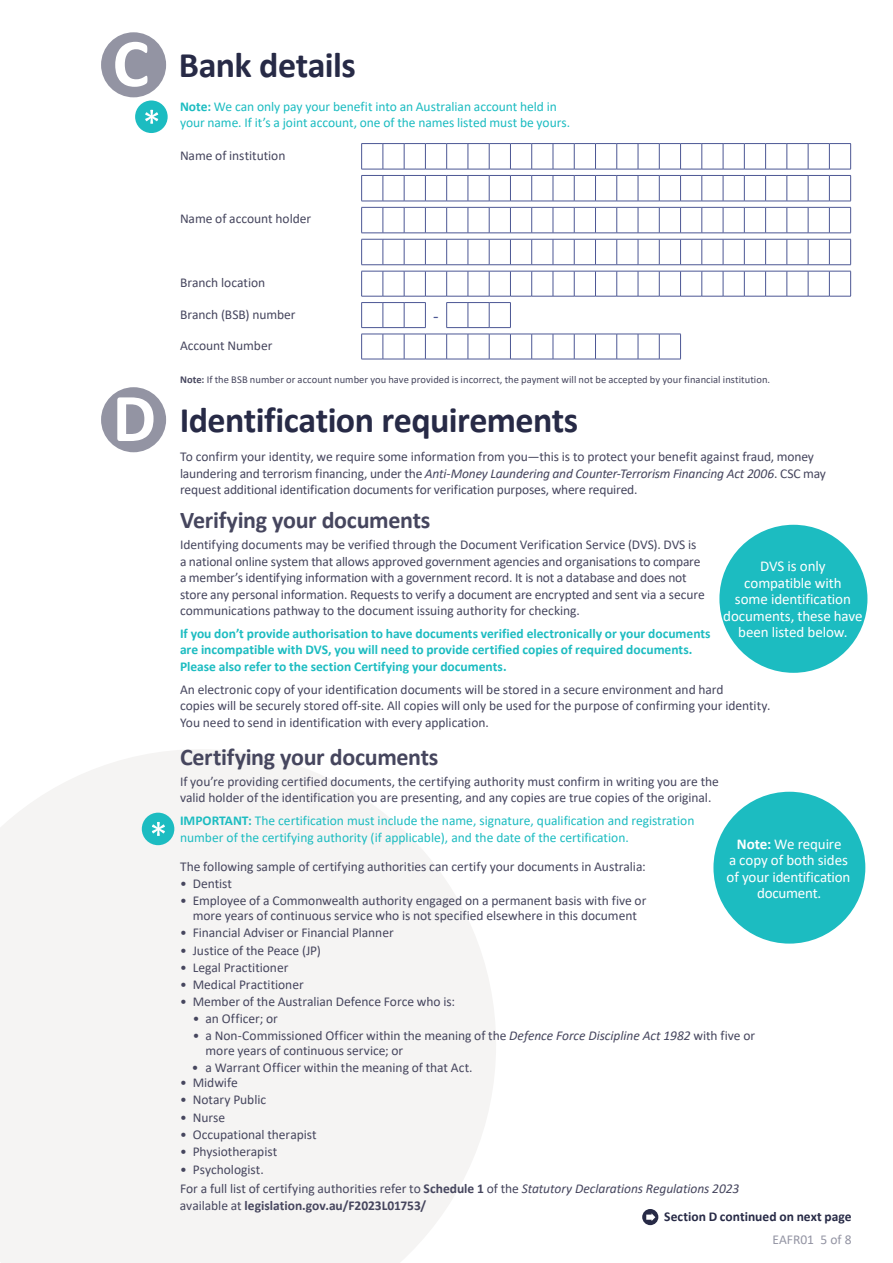
<style>
.page{position:relative;width:893px;height:1263px;background:#fff}
.page>*{position:absolute;margin:0;border:0;box-sizing:border-box;transform-origin:0 0}
._01_Form_Section_heading{font:700 36px "Calibri";letter-spacing:-.015em;color:#272a46}
.t1{font:700 24px "Calibri";letter-spacing:-.015em;color:#46465e}
.td-comb-cell{font:18px "Calibri";color:#4c5794}
.Breakout_body{font:15px/16.5px "Calibri";letter-spacing:-.01em;color:#fff;text-align:center}
.Body_text{font:13.5px/16.5px "Calibri";letter-spacing:-.005em;color:#46465e}
.Body_text_emphasis{font:700 13.5px/16.5px "Calibri";color:#1cbcc1}
.Highlight_body_text{font:13.5px/16.5px "Calibri";color:#1cbcc1}
._02_Important_Text{font:13.5px/16.5px "Calibri";letter-spacing:-.005em;color:#1cbcc1}
.td-cell-label{font:13.5px "Calibri";color:#46465e}
.Body_bullets_1{font:13.5px "Calibri";color:#46465e}
._02_Form-continuednextpg{font:700 13.5px "Calibri";color:#272a46}
.t2{font:13.5px "Calibri";color:#9394a3}
._11_Disclaimer_Text{font:10.5px "Calibri";letter-spacing:.005em;color:#46465e}
.s1{font-size:69px;color:#fff}
.s2{font-weight:700}
.s3{font-style:italic}
</style>
<div class="page">
<svg style="left:0;top:749px;width:496px;height:514px;fill:#f5f4f3"></svg>
<div style="left:101px;top:32px;width:65px;height:65px;background:#9394a3;border-radius:50%"></div>
<svg style="left:361px;top:143px;width:490px;height:122px"></svg>
<svg style="left:361px;top:271px;width:490px;height:57px"></svg>
<svg style="left:361px;top:334px;width:320px;height:26px"></svg>
<div style="left:101px;top:387px;width:65px;height:65px;background:#9394a3;border-radius:50%"></div>
<div style="left:135px;top:100px;width:33px;height:33px;background:#1cbcc1;border-radius:50%"></div>
<svg style="left:145px;top:110px;width:13px;height:14px"></svg>
<div style="left:719px;top:525px;width:148px;height:148px;background:#1cbcc1;border-radius:50%"></div>
<div style="left:142px;top:813px;width:32px;height:32px;background:#1cbcc1;border-radius:50%"></div>
<svg style="left:152px;top:822px;width:13px;height:14px"></svg>
<div style="left:713px;top:792px;width:152px;height:151px;background:#1cbcc1;border-radius:50%"></div>
<div style="left:642px;top:1209px;width:16px;height:16px;background:#272a46;border-radius:50%"></div>
<svg style="left:646px;top:1213px;width:9px;height:8px"></svg>
<p class="_01_Form_Section_heading" style="left:113px;top:40px;width:245px"><span class="s1">C</span> Bank details</p>
<p class="_02_Important_Text" style="left:180px;top:98px;width:392px"><span class="s2">Note:</span> We can only pay your benefit into an Australian account held in your name. If it’s a joint account, one of the names listed must be yours.</p>
<p class="td-cell-label" style="left:180px;top:146px;width:107px">Name of institution</p>
<p class="td-cell-label" style="left:180px;top:209px;width:133px">Name of account holder</p>
<p class="td-cell-label" style="left:180px;top:273px;width:87px">Branch location</p>
<p class="td-cell-label" style="left:180px;top:305px;width:117px">Branch (BSB) number</p>
<p class="td-comb-cell" style="left:433px;top:303px;width:7px">-</p>
<p class="td-cell-label" style="left:180px;top:336px;width:94px">Account Number</p>
<p class="_11_Disclaimer_Text" style="left:180px;top:372px;width:592px"><span class="s2">Note:</span> If the BSB number or account number you have provided is incorrect, the payment will not be accepted by your financial institution.</p>
<p class="_01_Form_Section_heading" style="left:113px;top:395px;width:467px"><span class="s1">D</span> Identification requirements</p>
<p class="Body_text" style="left:180px;top:448px;width:647px">To confirm your identity, we require some information from you—this is to protect your benefit against fraud, money laundering and terrorism financing, under the <span class="s3">Anti-Money Laundering and Counter-Terrorism Financing Act 2006</span>. CSC may request additional identification documents for verification purposes, where required.</p>
<h2 class="t1" style="left:180px;top:503px;width:252px">Verifying your documents</h2>
<p class="Body_text" style="left:180px;top:536px;width:526px">Identifying documents may be verified through the Document Verification Service (DVS). DVS is a national online system that allows approved government agencies and organisations to compare a member’s identifying information with a government record. It is not a database and does not store any personal information. Requests to verify a document are encrypted and sent via a secure communications pathway to the document issuing authority for checking.</p>
<p class="Body_text_emphasis" style="left:180px;top:625px;width:532px">If you don’t provide authorisation to have documents verified electronically or your documents are incompatible with DVS, you will need to provide certified copies of required documents.<br>Please also refer to the section Certifying your documents.</p>
<p class="Body_text" style="left:180px;top:681px;width:592px">An electronic copy of your identification documents will be stored in a secure environment and hard<br>copies will be securely stored off-site. All copies will only be used for the purpose of confirming your identity.<br>You need to send in identification with every application.</p>
<h2 class="t1" style="left:180px;top:740px;width:260px">Certifying your documents</h2>
<p class="Body_text" style="left:180px;top:773px;width:540px">If you’re providing certified documents, the certifying authority must confirm in writing you are the valid holder of the identification you are presenting, and any copies are true copies of the original.</p>
<p class="Highlight_body_text" style="left:180px;top:812px;width:516px"><span class="s2">IMPORTANT:</span> The certification must include the name, signature, qualification and registration number of the certifying authority (if applicable), and the date of the certification.</p>
<p class="Body_bullets_1" style="left:180px;top:857px;width:467px">The following sample of certifying authorities can certify your documents in Australia:</p>
<p class="Body_text" style="left:180px;top:875px;width:54px">• Dentist</p>
<p class="Body_text" style="left:180px;top:893px;width:468px;line-height:15px;text-align:center">• Employee of a Commonwealth authority engaged on a permanent basis with five or more years of continuous service who is not specified elsewhere in this document</p>
<p class="Body_text" style="left:180px;top:924px;width:215px">• Financial Adviser or Financial Planner</p>
<p class="Body_text" style="left:180px;top:941px;width:142px">• Justice of the Peace (JP)</p>
<p class="Body_text" style="left:180px;top:958px;width:110px">• Legal Practitioner</p>
<p class="Body_text" style="left:180px;top:976px;width:125px">• Medical Practitioner</p>
<p class="Body_text" style="left:180px;top:993px;width:277px">• Member of the Australian Defence Force who is:</p>
<p class="Body_text" style="left:193px;top:1010px;width:87px">• an Officer; or</p>
<p class="Body_text" style="left:206px;top:1028px;width:551px;line-height:15px;text-indent:-13px">• a Non-Commissioned Officer within the meaning of the <span class="s3">Defence Force Discipline Act 1982</span> with five or more years of continuous service; or</p>
<p class="Body_text" style="left:192px;top:1059px;width:282px">• a Warrant Officer within the meaning of that Act.</p>
<p class="Body_text" style="left:180px;top:1074px;width:59px">• Midwife</p>
<p class="Body_text" style="left:180px;top:1091px;width:88px">• Notary Public</p>
<p class="Body_text" style="left:180px;top:1108px;width:47px">• Nurse</p>
<p class="Body_text" style="left:180px;top:1125px;width:138px">• Occupational therapist</p>
<p class="Body_text" style="left:180px;top:1143px;width:99px">• Physiotherapist</p>
<p class="Body_text" style="left:180px;top:1161px;width:85px">• Psychologist.</p>
<p class="Body_text" style="left:180px;top:1180px;width:561px">For a full list of certifying authorities refer to <span class="s2">Schedule 1</span> of the <span class="s3">Statutory Declarations Regulations 2023 </span>available at <span class="s2">legislation.gov.au/F2023L01753/</span></p>
<p class="Breakout_body" style="left:723px;top:558px;width:141px">DVS is only<br>compatible with<br>some identification documents, these have been listed below.</p>
<p class="Breakout_body" style="left:727px;top:835px;width:125px"><span class="s2">Note:</span> We require<br>a copy of both sides of your identification document.</p>
<p class="_02_Form-continuednextpg" style="left:664px;top:1207px;width:189px">Section D continued on next page</p>
<p class="t2" style="left:773px;top:1230px;width:80px">EAFR01 5 of 8</p>
</div>
